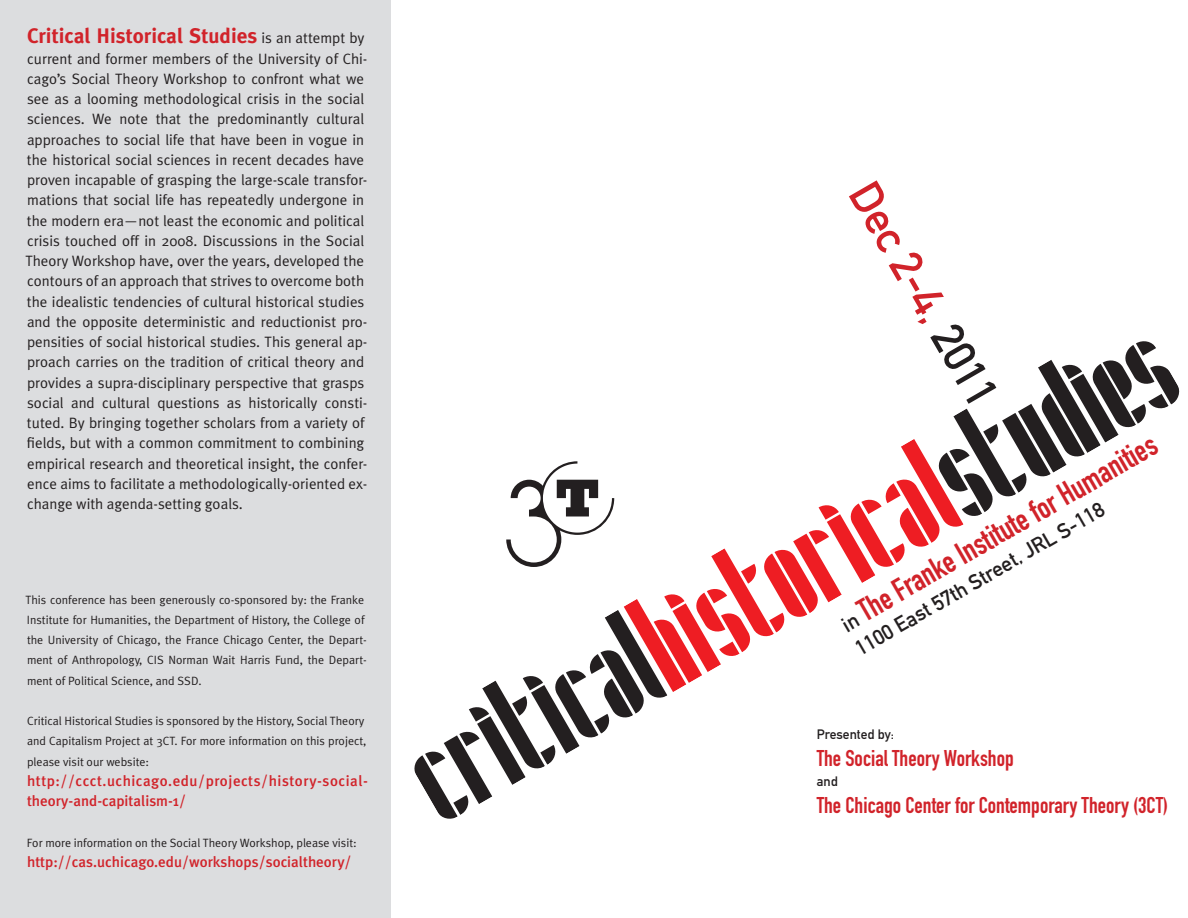
<style>
.page{position:relative;width:1188px;height:918px;background:#fff}
.page>*{position:absolute;margin:0;border:0;box-sizing:border-box;transform-origin:0 0}
.t1{font:45px "DIN Mittelschrift";color:#d1232a}
.t2{font:31.5px "DIN Engschrift";color:#d1232a}
.t3{font:22.5px "DIN Engschrift";color:#d1232a}
.t4{font:700 21px "Meta Plus";color:#d1232a}
.t5{font:21px "DIN Mittelschrift";color:#231f20}
.t6{font:15px/20.2px "Meta Plus Normal";color:#231f20}
.t7{font:500 15px/20.2px "Meta Plus";letter-spacing:.035em;color:#d1232a}
.t8{font:500 15px "Meta Plus";color:#d1232a}
.t9{font:13.5px "DIN Mittelschrift";color:#231f20}
.t10{font:12px/20.2px "Meta Plus Normal";color:#231f20}
.s1{font-family:"Meta Plus Normal";font-weight:400;font-size:15px;color:#231f20}
.s2{color:#231f20}
.s3{font-family:"DIN Mittelschrift";font-size:21px;color:#231f20}
</style>
<div class="page">
<div style="left:0;top:0;width:391px;height:918px;background:#dcdddf"></div>
<svg style="left:414px;top:341px;width:766px;height:478px"></svg>
<h3 class="t4" style="left:27px;top:24px;width:339px">Critical Historical Studies <span class="s1">is an attempt by</span></h3>
<p class="t6" style="left:25px;top:48px;width:344px">current and former members of the University of Chi&shy;cago’s Social Theory Workshop to confront what we see as a looming methodological crisis in the social sciences. We note that the predominantly cultural approaches to social life that have been in vogue in the historical social sciences in recent decades have proven incapable of grasping the large-scale transfor&shy;mations that social life has repeatedly undergone in the modern era—not least the economic and political crisis touched off in 2008. Discussions in the Social Theory Workshop have, over the years, developed the contours of an approach that strives to overcome both the idealistic tendencies of cultural historical studies and the opposite deterministic and reductionist pro&shy;pensities of social historical studies. This general ap&shy;proach carries on the tradition of critical theory and provides a supra-disciplinary perspective that grasps social and cultural questions as historically consti&shy;tuted. By bringing together scholars from a variety of fields, but with a common commitment to combining empirical research and theoretical insight, the confer&shy;ence aims to facilitate a methodologically-oriented ex&shy;change with agenda-setting goals.</p>
<p class="t10" style="left:26px;top:589px;width:343px">This conference has been generously co-sponsored by: the Franke Institute for Humanities, the Department of History, the College of the University of Chicago, the France Chicago Center, the Depart&shy;ment of Anthropology, CIS Norman Wait Harris Fund, the Depart&shy;ment of Political Science, and SSD.</p>
<p class="t10" style="left:27px;top:711px;width:341px">Critical Historical Studies is sponsored by the History, Social Theory and Capitalism Project at 3CT. For more information on this project, please visit our website:</p>
<p class="t7" style="left:27px;top:770px;width:342px">http://ccct.uchicago.edu/projects/history-social&shy;theory-and-capitalism-1/</p>
<p class="t10" style="left:27px;top:832px;width:331px">For more information on the Social Theory Workshop, please visit:</p>
<p class="t8" style="left:27px;top:853px;width:326px">http://cas.uchicago.edu/workshops/socialtheory/</p>
<h1 class="t1" style="left:884px;top:172px;width:253px;rotate:60deg">Dec 2-4, <span class="s2">2011</span></h1>
<h2 class="t2" style="left:832px;top:607px;width:363px;rotate:-30deg"><span class="s3">in</span> The Franke Institute for Humanities</h2>
<h3 class="t5" style="left:851px;top:639px;width:285px;rotate:-30deg">1100 East 57th Street, JRL S-118</h3>
<p class="t9" style="left:817px;top:726px;width:79px">Presented by:</p>
<h3 class="t3" style="left:817px;top:745px;width:199px">The Social Theory Workshop</h3>
<p class="t9" style="left:817px;top:774px;width:23px">and</p>
<h3 class="t3" style="left:817px;top:792px;width:353px">The Chicago Center for Contemporary Theory (3CT)</h3>
</div>
